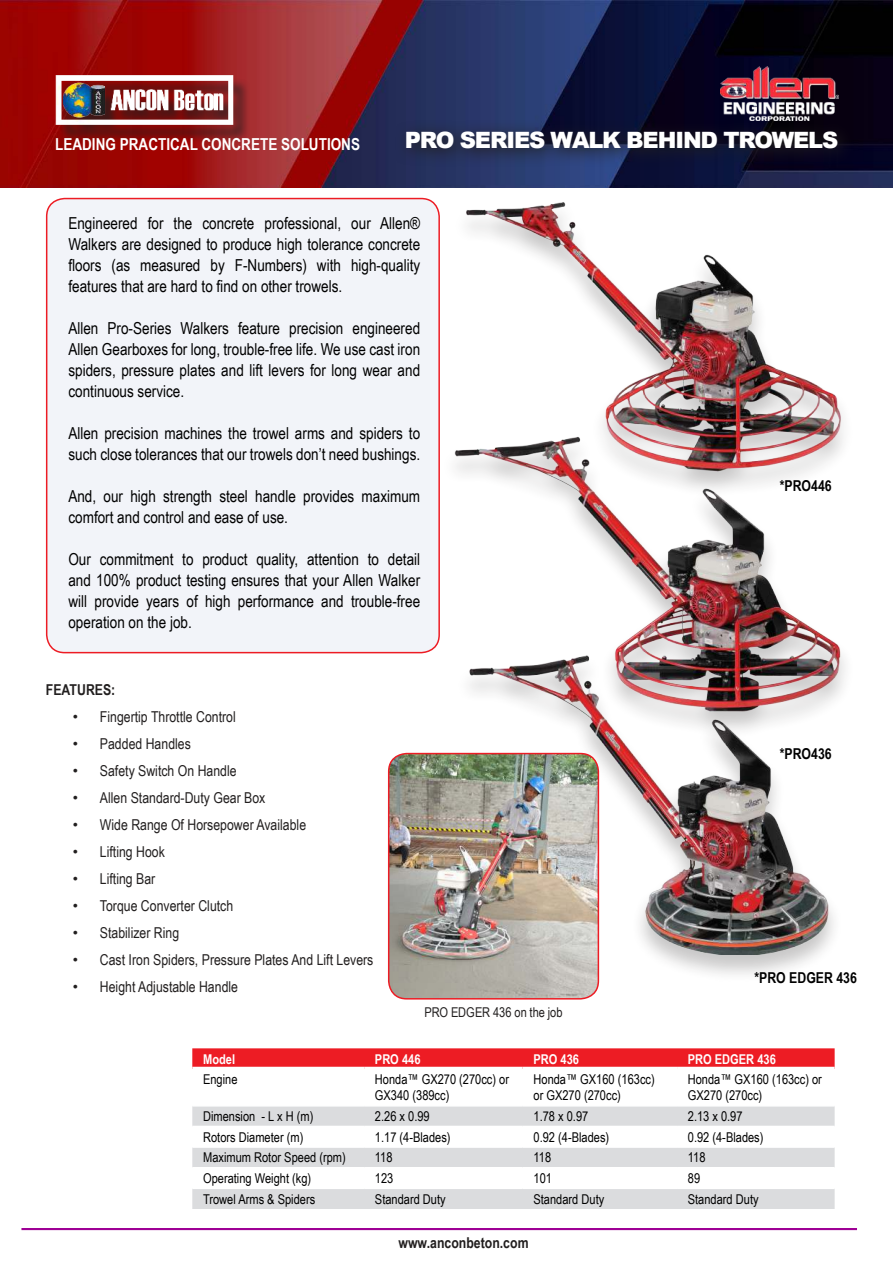
<style>
.page{position:relative;width:893px;height:1263px;background:#fff}
.page>*{position:absolute;margin:0;border:0;box-sizing:border-box;transform-origin:0 0}
.t1{font:900 22.5px "Arial";letter-spacing:-.05em;color:#fff}
.t2{font:16.5px/21px "Arial Narrow";color:#000;text-align:justify}
.t3{font:700 16.5px "Arial Narrow";color:#fff}
.t4{font:15px "Arial Narrow";color:#221f1f}
.t5{font:700 15px "Arial Narrow";color:#221f1f}
.t6{font:700 15px "Arial Narrow";color:#000}
.t7{font:13.5px/16.2px "Arial Narrow";color:#000}
.t8{font:700 13.5px "Arial Narrow";color:#fff}
.t9{font:13.5px "Arial Narrow";color:#221f1f}
.s1{font-family:"Arial"}
</style>
<div class="page">
<img style="left:0;top:0;width:893px;height:187px">
<img style="left:720px;top:59px;width:118px;height:61px">
<hr style="left:21px;top:1228px;width:836px;height:2px;background:#9e0095">
<div style="left:58px;top:78px;width:193px;height:65px;background:#221f1f;opacity:.75"></div>
<img style="left:55px;top:71px;width:178px;height:59px">
<div style="left:455px;top:655px;width:388px;height:328px;background:#221f1f;opacity:.25"></div>
<img style="left:465px;top:739px;width:366px;height:215px">
<img style="left:466px;top:202px;width:376px;height:233px">
<div style="left:47px;top:199px;width:392px;height:454px;background:#f2f4f9;border-radius:18px"></div>
<div style="left:46px;top:198px;width:394px;height:455px;border:2px solid #ed1c24;border-radius:18px"></div>
<svg style="left:395px;top:120px;width:460px;height:47px;background:#171c3a"></svg>
<svg style="left:192px;top:1048px;width:643px;height:19px;background:#ed232b"></svg>
<svg style="left:192px;top:1106px;width:643px;height:103px;fill:#dbdcde"></svg>
<hr style="left:192px;top:1126px;width:172px;height:1px;background:#fff">
<hr style="left:364px;top:1126px;width:159px;height:1px;background:#fff">
<hr style="left:523px;top:1126px;width:154px;height:1px;background:#fff">
<hr style="left:677px;top:1126px;width:158px;height:1px;background:#fff">
<hr style="left:192px;top:1146px;width:172px;height:2px;background:#fff">
<hr style="left:364px;top:1146px;width:159px;height:2px;background:#fff">
<hr style="left:523px;top:1146px;width:154px;height:2px;background:#fff">
<hr style="left:677px;top:1146px;width:158px;height:2px;background:#fff">
<hr style="left:192px;top:1167px;width:172px;height:1px;background:#fff">
<hr style="left:364px;top:1167px;width:159px;height:1px;background:#fff">
<hr style="left:523px;top:1167px;width:154px;height:1px;background:#fff">
<hr style="left:677px;top:1167px;width:158px;height:1px;background:#fff">
<hr style="left:192px;top:1187px;width:172px;height:2px;background:#fff">
<hr style="left:364px;top:1187px;width:159px;height:2px;background:#fff">
<hr style="left:523px;top:1187px;width:154px;height:2px;background:#fff">
<hr style="left:677px;top:1187px;width:158px;height:2px;background:#fff">
<div style="left:441px;top:437px;width:414px;height:302px;background:#221f1f;opacity:.25"></div>
<img style="left:451px;top:435px;width:392px;height:279px">
<img style="left:389px;top:753px;width:209px;height:246px">
<div style="left:388px;top:753px;width:211px;height:246px;border:2px solid #ed1c24;border-radius:18px"></div>
<p class="t3" style="left:55px;top:135px;width:306px">LEADING PRACTICAL CONCRETE SOLUTIONS</p>
<h1 class="t1" style="left:405px;top:128px;width:435px">PRO SERIES WALK BEHIND TROWELS</h1>
<p class="t2" style="left:68px;top:214px;width:353px">Engineered for the concrete professional, our Allen® Walkers are designed to produce high tolerance concrete floors (as measured by F-Numbers) with high-quality features that are hard to find on other trowels.</p>
<p class="t2" style="left:68px;top:317px;width:353px">Allen Pro-Series Walkers feature precision engineered Allen Gearboxes for long, trouble-free life. We use cast iron spiders, pressure plates and lift levers for long wear and continuous service.</p>
<p class="t2" style="left:68px;top:422px;width:353px">Allen precision machines the trowel arms and spiders to such close tolerances that our trowels don’t need bushings.</p>
<p class="t2" style="left:68px;top:485px;width:353px">And, our high strength steel handle provides maximum comfort and control and ease of use.</p>
<p class="t2" style="left:68px;top:548px;width:353px">Our commitment to product quality, attention to detail and 100% product testing ensures that your Allen Walker will provide years of high performance and trouble-free operation on the job.</p>
<p class="t5" style="left:46px;top:681px;width:71px">FEATURES:</p>
<p class="t4" style="left:73px;top:705px;width:164px"><span class="s1">•</span> Fingertip Throttle Control</p>
<p class="t4" style="left:73px;top:738px;width:119px"><span class="s1">•</span> Padded Handles</p>
<p class="t4" style="left:73px;top:759px;width:165px"><span class="s1">•</span> Safety Switch On Handle</p>
<p class="t4" style="left:73px;top:786px;width:194px"><span class="s1">•</span> Allen Standard-Duty Gear Box</p>
<p class="t4" style="left:73px;top:813px;width:235px"><span class="s1">•</span> Wide Range Of Horsepower Available</p>
<p class="t4" style="left:73px;top:840px;width:93px"><span class="s1">•</span> Lifting Hook</p>
<p class="t4" style="left:73px;top:867px;width:84px"><span class="s1">•</span> Lifting Bar</p>
<p class="t4" style="left:73px;top:894px;width:162px"><span class="s1">•</span> Torque Converter Clutch</p>
<p class="t4" style="left:73px;top:921px;width:108px"><span class="s1">•</span> Stabilizer Ring</p>
<p class="t4" style="left:73px;top:948px;width:302px"><span class="s1">•</span> Cast Iron Spiders, Pressure Plates And Lift Levers</p>
<p class="t4" style="left:73px;top:975px;width:167px"><span class="s1">•</span> Height Adjustable Handle</p>
<p class="t9" style="left:424px;top:1002px;width:139px">PRO EDGER 436 on the job</p>
<p class="t6" style="left:780px;top:477px;width:53px">*PRO446</p>
<p class="t6" style="left:780px;top:745px;width:53px">*PRO436</p>
<p class="t6" style="left:754px;top:969px;width:104px">*PRO EDGER 436</p>
<p class="t8" style="left:203px;top:1051px;width:33px">Model</p>
<p class="t8" style="left:375px;top:1051px;width:47px">PRO 446</p>
<p class="t8" style="left:533px;top:1051px;width:47px">PRO 436</p>
<p class="t8" style="left:688px;top:1051px;width:89px">PRO EDGER 436</p>
<p class="t7" style="left:203px;top:1072px;width:36px">Engine</p>
<p class="t7" style="left:375px;top:1071px;width:136px">Honda™ GX270 (270cc) or<br>GX340 (389cc)</p>
<p class="t7" style="left:533px;top:1071px;width:123px">Honda™ GX160 (163cc) or GX270 (270cc)</p>
<p class="t7" style="left:688px;top:1071px;width:136px">Honda™ GX160 (163cc) or<br>GX270 (270cc)</p>
<p class="t7" style="left:203px;top:1108px;width:112px">Dimension - L x H (m)</p>
<p class="t7" style="left:375px;top:1108px;width:56px">2.26 x 0.99</p>
<p class="t7" style="left:533px;top:1108px;width:56px">1.78 x 0.97</p>
<p class="t7" style="left:688px;top:1108px;width:56px">2.13 x 0.97</p>
<p class="t7" style="left:203px;top:1128px;width:102px">Rotors Diameter (m)</p>
<p class="t7" style="left:375px;top:1128px;width:77px">1.17 (4-Blades)</p>
<p class="t7" style="left:533px;top:1128px;width:77px">0.92 (4-Blades)</p>
<p class="t7" style="left:688px;top:1128px;width:77px">0.92 (4-Blades)</p>
<p class="t7" style="left:203px;top:1149px;width:144px">Maximum Rotor Speed (rpm)</p>
<p class="t7" style="left:375px;top:1149px;width:19px">118</p>
<p class="t7" style="left:533px;top:1149px;width:19px">118</p>
<p class="t7" style="left:688px;top:1149px;width:19px">118</p>
<p class="t7" style="left:203px;top:1169px;width:110px">Operating Weight (kg)</p>
<p class="t7" style="left:375px;top:1171px;width:20px">123</p>
<p class="t7" style="left:533px;top:1171px;width:20px">101</p>
<p class="t7" style="left:688px;top:1169px;width:14px">89</p>
<p class="t7" style="left:203px;top:1190px;width:114px">Trowel Arms &amp; Spiders</p>
<p class="t7" style="left:375px;top:1190px;width:72px">Standard Duty</p>
<p class="t7" style="left:533px;top:1190px;width:72px">Standard Duty</p>
<p class="t7" style="left:688px;top:1190px;width:72px">Standard Duty</p>
<p class="t5" style="left:398px;top:1234px;width:132px">www.anconbeton.com</p>
</div>
